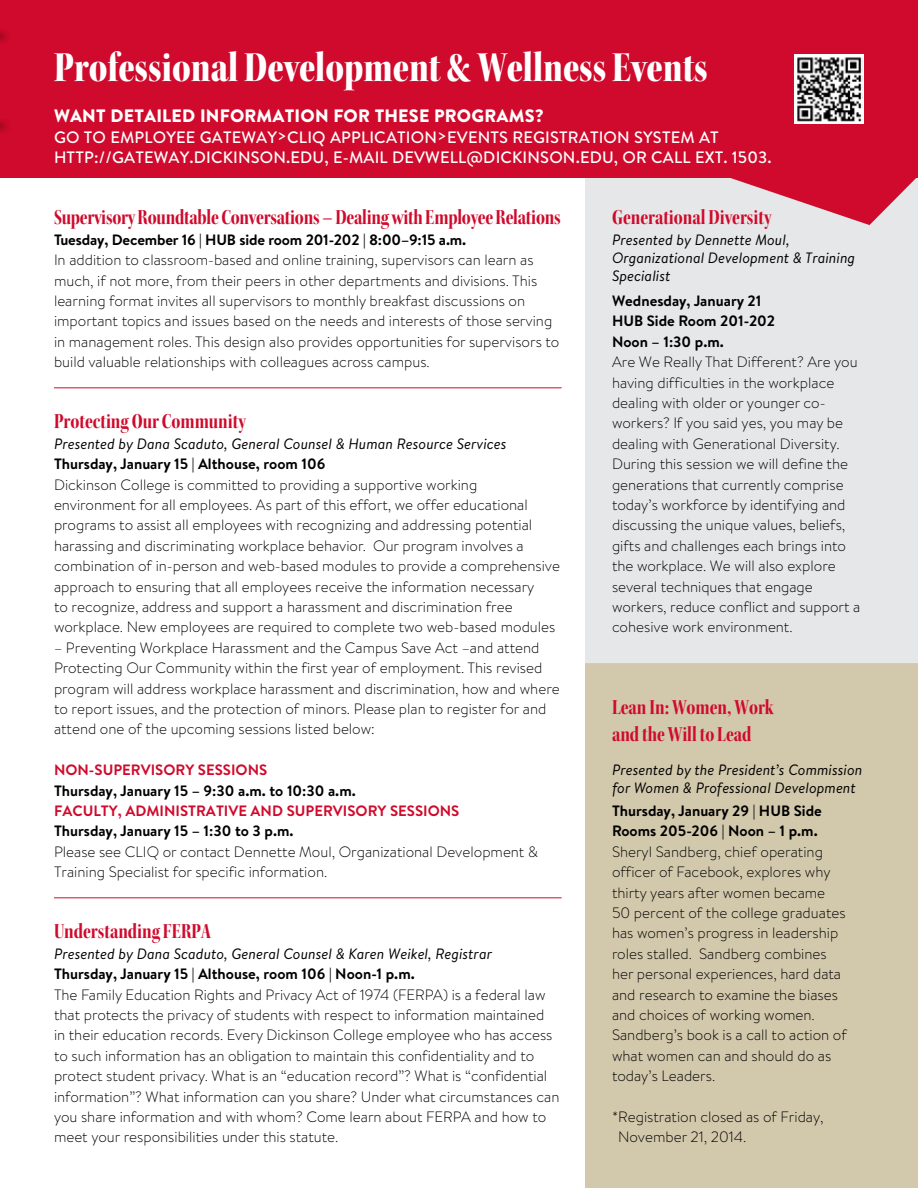
<style>
.page{position:relative;width:918px;height:1188px;background:#fff}
.page>*{position:absolute;margin:0;border:0;box-sizing:border-box;transform-origin:0 0}
.t1{font:45px "Kepler Std Black Cn Disp";color:#fff}
.t2{font:22.5px/27px "Kepler Std Bold Cn Disp";color:#cf0a2c}
.t3{font:900 18px "Brandon Text";letter-spacing:.01em;color:#fff}
.t4{font:500 16.5px/19.8px "Brandon Text";letter-spacing:.01em;color:#fff}
.t5{font:300 15px/20.4px "Brandon Text";color:#000}
.t6{font:700 15px/20.4px "Brandon Text";color:#000}
.t7{font:italic 15px/18px "Brandon Text";color:#000}
.t8{font:700 15px "Brandon Text";color:#cf0a2c}
</style>
<div class="page">
<div style="left:585px;top:663px;width:333px;height:525px;background:#d2c8ac"></div>
<div style="left:585px;top:178px;width:333px;height:485px;background:#e6e7e8"></div>
<hr style="left:54px;top:387px;width:508px;height:1px;background:#cf0a2c">
<hr style="left:54px;top:897px;width:508px;height:1px;background:#cf0a2c">
<div style="left:0;top:0;width:918px;height:178px;background:#cf0a2c"></div>
<div style="left:0;top:117px;width:11px;height:18px;background:#000;opacity:.75"></div>
<div style="left:0;top:0;width:11px;height:45px;background:#000;opacity:.75"></div>
<svg style="left:0;top:0;width:2px;height:34px"></svg>
<svg style="left:725px;top:178px;width:193px;height:47px;background:#da7c8d"></svg>
<div style="left:795px;top:54px;width:69px;height:69px;background:#fff"></div>
<img style="left:797px;top:57px;width:66px;height:65px">
<h1 class="t1" style="left:54px;top:42px;width:655px">Professional Development &amp; Wellness Events</h1>
<p class="t3" style="left:54px;top:103px;width:492px">WANT DETAILED INFORMATION FOR THESE PROGRAMS?</p>
<p class="t4" style="left:54px;top:127px;width:719px">GO TO EMPLOYEE GATEWAY&gt;CLIQ APPLICATION&gt;EVENTS REGISTRATION SYSTEM AT<br>HTTP://GATEWAY.DICKINSON.EDU, E-MAIL DEVWELL@DICKINSON.EDU, OR CALL EXT. 1503.</p>
<h2 class="t2" style="left:54px;top:204px;width:508px">Supervisory Roundtable Conversations – Dealing with Employee Relations</h2>
<p class="t6" style="left:54px;top:229px;width:414px">Tuesday, December 16 | HUB side room 201-202 | 8:00–9:15 a.m.</p>
<p class="t5" style="left:54px;top:249px;width:507px">In addition to classroom-based and online training, supervisors can learn as much, if not more, from their peers in other departments and divisions. This learning format invites all supervisors to monthly breakfast discussions on important topics and issues based on the needs and interests of those serving in management roles. This design also provides opportunities for supervisors to build valuable relationships with colleagues across campus.</p>
<h2 class="t2" style="left:54px;top:408px;width:193px">Protecting Our Community</h2>
<p class="t7" style="left:54px;top:434px;width:454px">Presented by Dana Scaduto, General Counsel &amp; Human Resource Services</p>
<p class="t6" style="left:54px;top:453px;width:273px">Thursday, January 15 | Althouse, room 106</p>
<p class="t5" style="left:54px;top:474px;width:508px">Dickinson College is committed to providing a supportive working environment for all employees. As part of this effort, we offer educational programs to assist all employees with recognizing and addressing potential harassing and discriminating workplace behavior. Our program involves a combination of in-person and web-based modules to provide a comprehensive approach to ensuring that all employees receive the information necessary<br>to recognize, address and support a harassment and discrimination free workplace. New employees are required to complete two web-based modules</p>
<p class="t5" style="left:54px;top:637px;width:507px">– Preventing Workplace Harassment and the Campus Save Act –and attend Protecting Our Community within the first year of employment. This revised program will address workplace harassment and discrimination, how and where to report issues, and the protection of minors. Please plan to register for and attend one of the upcoming sessions listed below:</p>
<p class="t8" style="left:54px;top:760px;width:215px">NON-SUPERVISORY SESSIONS</p>
<p class="t6" style="left:54px;top:780px;width:303px">Thursday, January 15 – 9:30 a.m. to 10:30 a.m.</p>
<p class="t8" style="left:54px;top:800px;width:407px">FACULTY, ADMINISTRATIVE AND SUPERVISORY SESSIONS</p>
<p class="t6" style="left:54px;top:821px;width:241px">Thursday, January 15 – 1:30 to 3 p.m.</p>
<p class="t5" style="left:54px;top:841px;width:485px">Please see CLIQ or contact Dennette Moul, Organizational Development &amp;<br>Training Specialist for specific information.</p>
<h2 class="t2" style="left:54px;top:918px;width:158px">Understanding FERPA</h2>
<p class="t7" style="left:54px;top:944px;width:440px">Presented by Dana Scaduto, General Counsel &amp; Karen Weikel, Registrar</p>
<p class="t6" style="left:54px;top:963px;width:362px">Thursday, January 15 | Althouse, room 106 | Noon-1 p.m.</p>
<p class="t5" style="left:54px;top:984px;width:507px">The Family Education Rights and Privacy Act of 1974 (FERPA) is a federal law that protects the privacy of students with respect to information maintained<br>in their education records. Every Dickinson College employee who has access to such information has an obligation to maintain this confidentiality and to protect student privacy. What is an “education record”? What is “confidential information”? What information can you share? Under what circumstances can you share information and with whom? Come learn about FERPA and how to meet your responsibilities under this statute.</p>
<h2 class="t2" style="left:612px;top:204px;width:161px">Generational Diversity</h2>
<p class="t7" style="left:612px;top:230px;width:245px">Presented by Dennette Moul,<br>Organizational Development &amp; Training<br>Specialist</p>
<p class="t6" style="left:612px;top:290px;width:165px">Wednesday, January 21<br>HUB Side Room 201-202<br>Noon – 1:30 p.m.</p>
<p class="t5" style="left:612px;top:351px;width:250px">Are We Really That Different? Are you having difficulties in the workplace dealing with older or younger co&shy;workers? If you said yes, you may be dealing with Generational Diversity.<br>During this session we will define the generations that currently comprise today’s workforce by identifying and discussing the unique values, beliefs, gifts and challenges each brings into the workplace. We will also explore several techniques that engage workers, reduce conflict and support a cohesive work environment.</p>
<h2 class="t2" style="left:612px;top:694px;width:163px">Lean In: Women, Work and the Will to Lead</h2>
<p class="t7" style="left:612px;top:761px;width:252px">Presented by the President’s Commission for Women &amp; Professional Development</p>
<p class="t6" style="left:612px;top:800px;width:211px">Thursday, January 29 | HUB Side<br>Rooms 205-206 | Noon – 1 p.m.</p>
<p class="t5" style="left:612px;top:841px;width:236px">Sheryl Sandberg, chief operating officer of Facebook, explores why thirty years after women became<br>50 percent of the college graduates has women’s progress in leadership roles stalled. Sandberg combines her personal experiences, hard data and research to examine the biases and choices of working women.<br>Sandberg’s book is a call to action of what women can and should do as today’s Leaders.</p>
<p class="t5" style="left:618px;top:1106px;width:207px;text-indent:-6px">*Registration closed as of Friday,<br>November 21, 2014.</p>
</div>
